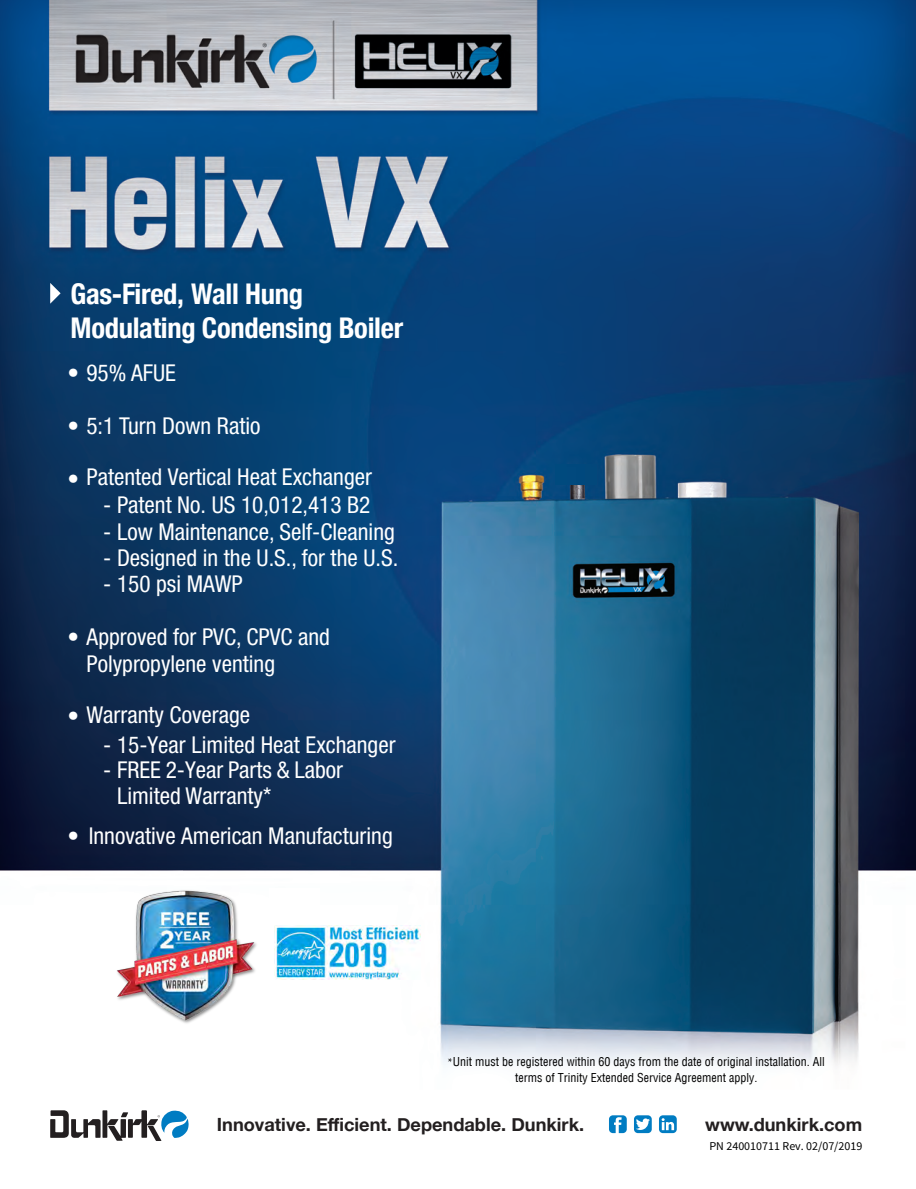
<style>
.page{position:relative;width:916px;height:1189px;background:#fff}
.page>*{position:absolute;margin:0;border:0;box-sizing:border-box;transform-origin:0 0}
.Dunkirk_Cover_Subhea{font:700 condensed 28.5px "Helvetica Neue";letter-spacing:-.01em;color:#fff}
.Dunkirk_Cover_bullet{font:condensed 23.25px/26.4px "Helvetica Neue LT Std";color:#fff}
.t1{font:700 18.15px "Helvetica Neue";color:#231f20}
.t2{font:condensed 12px/15.6px "Helvetica LT";color:#000;text-align:center}
.t3{font:12px "Source Sans Pro";color:#000}
.s1{font-family:"Minion Pro";font-stretch:normal}
</style>
<div class="page">
<img style="left:0;top:0;width:915px;height:1141px">
<svg style="left:50px;top:283px;width:11px;height:20px"></svg>
<svg style="left:608px;top:1114px;width:18px;height:18px"></svg>
<svg style="left:633px;top:1114px;width:18px;height:18px"></svg>
<svg style="left:658px;top:1114px;width:18px;height:18px"></svg>
<svg style="left:50px;top:1109px;width:139px;height:31px"></svg>
<div style="left:269px;top:887px;width:50px;height:52px;background:#fff"></div>
<svg style="left:132px;top:870px;width:51px;height:1px"></svg>
<svg style="left:94px;top:884px;width:128px;height:73px"></svg>
<img style="left:115px;top:888px;width:144px;height:137px">
<img style="left:555px;top:464px;width:41px;height:21px">
<img style="left:274px;top:925px;width:147px;height:54px">
<p class="Dunkirk_Cover_Subhea" style="left:70px;top:270px;width:234px">Gas-Fired, Wall Hung</p>
<p class="Dunkirk_Cover_Subhea" style="left:70px;top:304px;width:334px">Modulating Condensing Boiler</p>
<p class="Dunkirk_Cover_bullet" style="left:67px;top:359px;width:110px">• 95% AFUE</p>
<p class="Dunkirk_Cover_bullet" style="left:67px;top:412px;width:194px">• 5:1 Turn Down Ratio</p>
<p class="Dunkirk_Cover_bullet" style="left:67px;top:463px;width:306px">• Patented Vertical Heat Exchanger</p>
<p class="Dunkirk_Cover_bullet" style="left:103px;top:491px;width:268px">- Patent No. US 10,012,413 B2</p>
<p class="Dunkirk_Cover_bullet" style="left:103px;top:518px;width:293px">- Low Maintenance, Self-Cleaning</p>
<p class="Dunkirk_Cover_bullet" style="left:103px;top:544px;width:296px">- Designed in the U.S., for the U.S.</p>
<p class="Dunkirk_Cover_bullet" style="left:103px;top:570px;width:141px">- 150 psi MAWP</p>
<p class="Dunkirk_Cover_bullet" style="left:86px;top:623px;width:245px;text-indent:-19px">• Approved for PVC, CPVC and<br>Polypropylene venting</p>
<p class="Dunkirk_Cover_bullet" style="left:67px;top:700px;width:184px">• Warranty Coverage</p>
<p class="Dunkirk_Cover_bullet" style="left:103px;top:731px;width:294px">- 15-Year Limited Heat Exchanger</p>
<p class="Dunkirk_Cover_bullet" style="left:117px;top:756px;width:227px;text-indent:-14px">- FREE 2-Year Parts &amp; Labor<br>Limited Warranty*</p>
<p class="Dunkirk_Cover_bullet" style="left:67px;top:822px;width:326px">• Innovative American Manufacturing</p>
<p class="t2" style="left:447px;top:1053px;width:378px"><span class="s1">*</span>Unit must be registered within 60 days from the date of original installation. All terms of Trinity Extended Service Agreement apply.</p>
<p class="t1" style="left:217px;top:1109px;width:368px">Innovative. Efficient. Dependable. Dunkirk.</p>
<p class="t1" style="left:704px;top:1109px;width:158px">www.dunkirk.com</p>
<p class="t3" style="left:709px;top:1138px;width:154px">PN 240010711 Rev. 02/07/2019</p>
</div>
